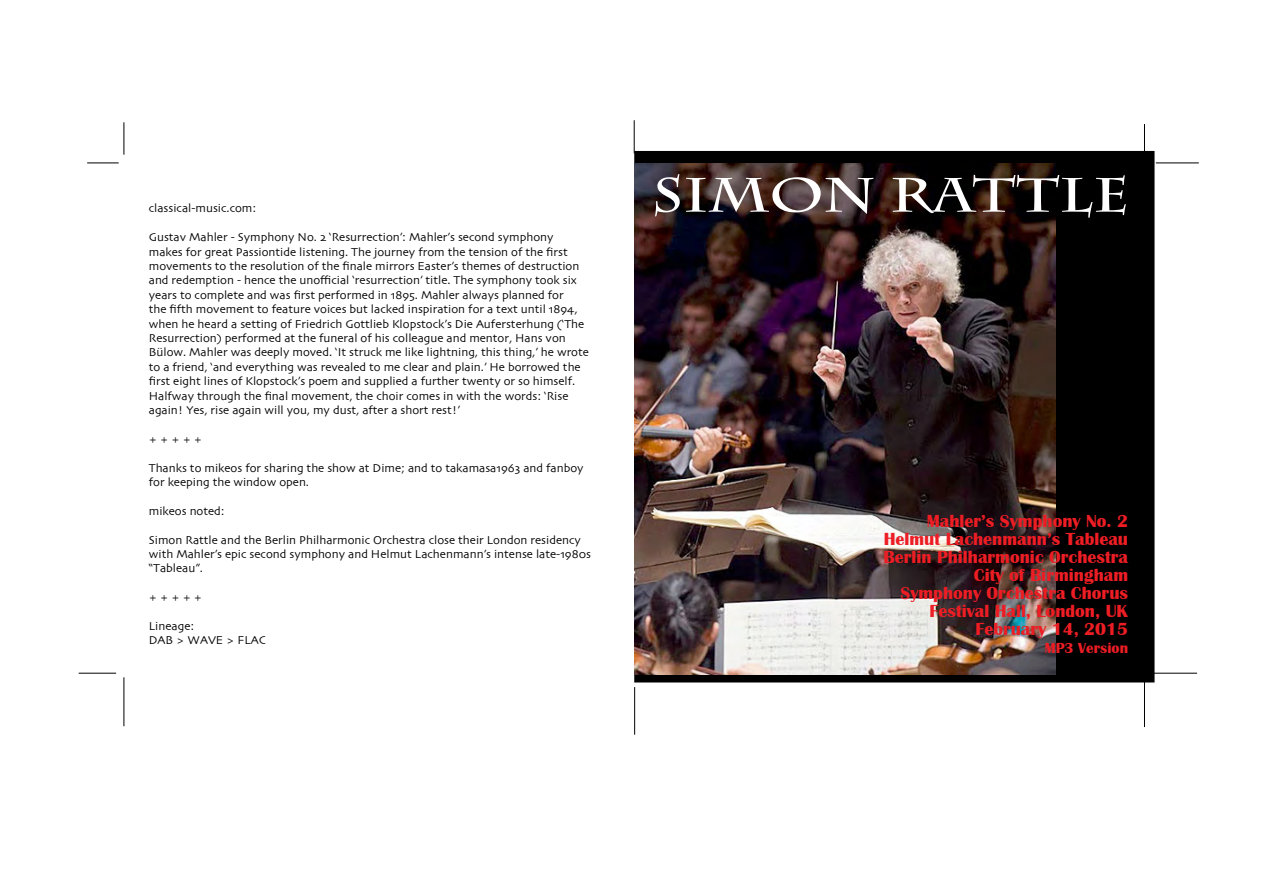
<style>
.page{position:relative;width:1263px;height:893px;background:#fff}
.page>*{position:absolute;margin:0;border:0;box-sizing:border-box;transform-origin:0 0}
.t1{font:700 48px "Charlemagne Std";color:#fff;scale:1.2 1}
.t2{font:700 18px/18px "Britannic";color:#ed1d24;text-align:right}
.t3{font:700 15px "Britannic";color:#ed1d24}
.t4{font:12px/14.4px "Skia";color:#000}
</style>
<div class="page">
<div style="left:635px;top:152px;width:519px;height:530px;background:#000"></div>
<hr style="left:124px;top:122px;width:1px;height:33px;background:#000">
<hr style="left:87px;top:163px;width:32px;height:1px;background:#000">
<hr style="left:634px;top:120px;width:1px;height:33px;background:#000">
<hr style="left:1144px;top:124px;width:1px;height:31px;background:#000">
<hr style="left:1156px;top:163px;width:43px;height:1px;background:#000">
<hr style="left:1153px;top:673px;width:44px;height:1px;background:#000">
<hr style="left:1144px;top:682px;width:1px;height:45px;background:#000">
<hr style="left:79px;top:673px;width:37px;height:1px;background:#000">
<hr style="left:124px;top:677px;width:1px;height:49px;background:#000">
<hr style="left:634px;top:687px;width:1px;height:48px;background:#000">
<img style="left:634px;top:164px;width:421px;height:510px">
<p class="t4" style="left:149px;top:202px;width:109px">classical-music.com:</p>
<p class="t4" style="left:149px;top:231px;width:442px">Gustav Mahler - Symphony No. 2 ‘Resurrection’: Mahler’s second symphony makes for great Passiontide listening. The journey from the tension of the first movements to the resolution of the finale mirrors Easter’s themes of destruction and redemption - hence the unofficial ‘resurrection’ title. The symphony took six years to complete and was first performed in 1895. Mahler always planned for<br>the fifth movement to feature voices but lacked inspiration for a text until 1894, when he heard a setting of Friedrich Gottlieb Klopstock’s Die Aufersterhung (‘The Resurrection) performed at the funeral of his colleague and mentor, Hans von Bülow. Mahler was deeply moved. ‘It struck me like lightning, this thing,’ he wrote to a friend, ‘and everything was revealed to me clear and plain.’ He borrowed the first eight lines of Klopstock’s poem and supplied a further twenty or so himself.<br>Halfway through the final movement, the choir comes in with the words: ‘Rise again! Yes, rise again will you, my dust, after a short rest!’</p>
<p class="t4" style="left:149px;top:432px;width:55px">+ + + + +</p>
<p class="t4" style="left:149px;top:461px;width:436px">Thanks to mikeos for sharing the show at Dime; and to takamasa1963 and fanboy for keeping the window open.</p>
<p class="t4" style="left:149px;top:504px;width:77px">mikeos noted:</p>
<p class="t4" style="left:149px;top:533px;width:444px">Simon Rattle and the Berlin Philharmonic Orchestra close their London residency with Mahler’s epic second symphony and Helmut Lachenmann’s intense late-1980s “Tableau”.</p>
<p class="t4" style="left:149px;top:591px;width:55px">+ + + + +</p>
<p class="t4" style="left:149px;top:620px;width:118px">Lineage:<br>DAB &gt; WAVE &gt; FLAC</p>
<h1 class="t1" style="left:651px;top:167px;width:400px">SIMON RATTLE</h1>
<h2 class="t2" style="left:883px;top:512px;width:246px">Mahler’s Symphony No. 2<br>Helmut Lachenmann’s Tableau<br>Berlin Philharmonic Orchestra<br>City of Birmingham<br>Symphony Orchestra Chorus<br>Festival Hall, London, UK<br>February 14, 2015</h2>
<p class="t3" style="left:1045px;top:640px;width:85px">MP3 Version</p>
</div>
